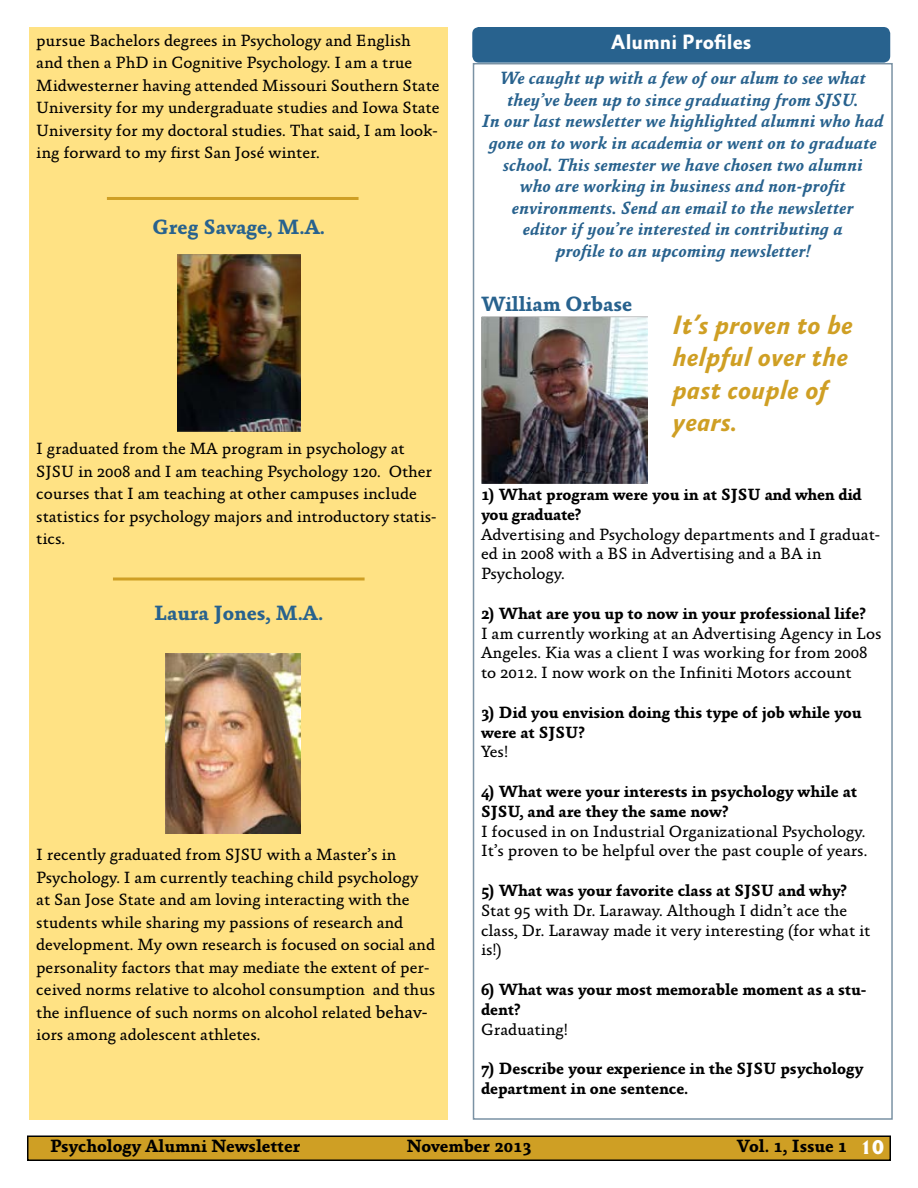
<style>
.page{position:relative;width:918px;height:1188px;background:#fff}
.page>*{position:absolute;margin:0;border:0;box-sizing:border-box;transform-origin:0 0}
.t1{font:italic 700 27px/32.4px "Absara Sans OT";color:#cf9f24}
.t2{font:700 21px "Absara OT";color:#28628e}
.t3{font:700 21px "Absara Sans OT";color:#fff}
.t4{font:italic 700 18px/21.6px "Absara OT";color:#28628e;text-align:center}
.t5{font:700 18px "Absara OT";color:#000}
.t6{font:16.5px/22.5px "Absara OT";color:#000}
.t7{font:700 16.5px/19.8px "Absara OT";color:#000}
.s1{font-size:18px}
.s2{font-family:"Albertus";font-weight:800;color:#fff}
</style>
<div class="page">
<div style="left:28px;top:1136px;width:862px;height:24px;background:#cf9f24"></div>
<div style="left:27px;top:1136px;width:864px;height:25px;border:2px solid #000"></div>
<img style="left:481px;top:316px;width:167px;height:167px">
<div style="left:30px;top:27px;width:418px;height:1093px;background:#ffe284"></div>
<div style="left:472px;top:27px;width:418px;height:36px;background:#28628e;border-radius:7px"></div>
<img style="left:178px;top:254px;width:122px;height:177px">
<img style="left:166px;top:653px;width:134px;height:180px">
<hr style="left:107px;top:197px;width:252px;height:3px;background:#cf9f24">
<hr style="left:113px;top:578px;width:252px;height:2px;background:#cf9f24">
<p class="t6" style="left:36px;top:30px;width:405px">pursue Bachelors degrees in Psychology and English and then a PhD in Cognitive Psychology. I am a true Midwesterner having attended Missouri Southern State University for my undergraduate studies and Iowa State University for my doctoral studies. That said, I am look&shy;ing forward to my first San José winter.</p>
<p class="t2" style="left:152px;top:215px;width:174px">Greg Savage, M.A.</p>
<p class="t6" style="left:36px;top:438px;width:402px">I graduated from the MA program in psychology at SJSU in 2008 and I am teaching Psychology 120. Other courses that I am teaching at other campuses include statistics for psychology majors and introductory statis&shy;tics.</p>
<p class="t2" style="left:154px;top:601px;width:171px">Laura Jones, M.A.</p>
<p class="t6" style="left:36px;top:844px;width:400px">I recently graduated from SJSU with a Master’s in Psychology. I am currently teaching child psychology at San Jose State and am loving interacting with the students while sharing my passions of research and development. My own research is focused on social and personality factors that may mediate the extent of per&shy;ceived norms relative to alcohol consumption and thus the influence of such norms on alcohol related <span class="s1">behav&shy;</span>iors among adolescent athletes.</p>
<p class="t3" style="left:611px;top:31px;width:142px">Alumni Profiles</p>
<p class="t4" style="left:482px;top:68px;width:403px">We caught up with a few of our alum to see what they’ve been up to since graduating from SJSU.<br>In our last newsletter we highlighted alumni who had gone on to work in academia or went on to graduate school. This semester we have chosen two alumni<br>who are working in business and non-profit environments. Send an email to the newsletter<br>editor if you’re interested in contributing a<br>profile to an upcoming newsletter!</p>
<p class="t2" style="left:481px;top:292px;width:153px">William Orbase</p>
<h1 class="t1" style="left:672px;top:310px;width:182px">It’s proven to be helpful over the past couple of years.</h1>
<p class="t7" style="left:481px;top:485px;width:382px">1) What program were you in at SJSU and when did you graduate?</p>
<p class="t6" style="left:481px;top:525px;width:401px;line-height:19.8px">Advertising and Psychology departments and I graduat&shy;ed in 2008 with a BS in Advertising and a BA in<br>Psychology.</p>
<p class="t7" style="left:481px;top:604px;width:386px">2) What are you up to now in your professional life?</p>
<p class="t6" style="left:481px;top:624px;width:402px;line-height:19.8px">I am currently working at an Advertising Agency in Los<br>Angeles. Kia was a client I was working for from 2008 to 2012. I now work on the Infiniti Motors account</p>
<p class="t7" style="left:481px;top:703px;width:382px">3) Did you envision doing this type of job while you were at SJSU?</p>
<p class="t6" style="left:481px;top:741px;width:29px">Yes!</p>
<p class="t7" style="left:481px;top:782px;width:378px">4) What were your interests in psychology while at<br>SJSU, and are they the same now?</p>
<p class="t6" style="left:481px;top:822px;width:388px;line-height:19.8px">I focused in on Industrial Organizational Psychology.<br>It’s proven to be helpful over the past couple of years.</p>
<p class="t7" style="left:481px;top:881px;width:368px">5) What was your favorite class at SJSU and why?</p>
<p class="t6" style="left:481px;top:901px;width:391px;line-height:19.8px">Stat 95 with Dr. Laraway. Although I didn’t ace the class, Dr. Laraway made it very interesting (for what it is!)</p>
<p class="t7" style="left:481px;top:980px;width:387px">6) What was your most memorable moment as a stu&shy;dent?</p>
<p class="t6" style="left:481px;top:1019px;width:88px">Graduating!</p>
<p class="t7" style="left:481px;top:1059px;width:384px">7) Describe your experience in the SJSU psychology department in one sentence.</p>
<p class="t5" style="left:50px;top:1135px;width:252px">Psychology Alumni Newsletter</p>
<p class="t5" style="left:406px;top:1135px;width:127px">November 2013</p>
<p class="t5" style="left:737px;top:1135px;width:149px">Vol. 1, Issue 1 <span class="s2">10</span></p>
</div>
